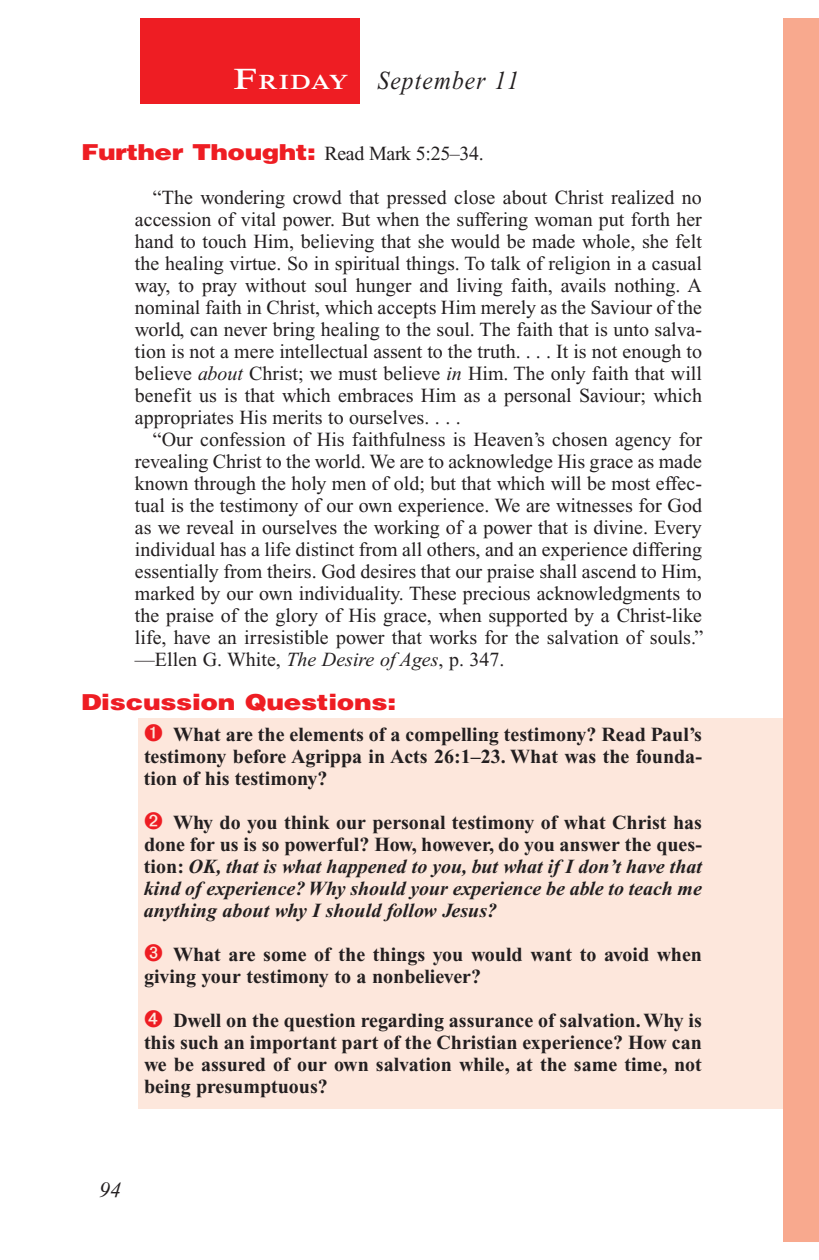
<style>
.page{position:relative;width:819px;height:1260px;background:#fff}
.page>*{position:absolute;margin:0;border:0;box-sizing:border-box;transform-origin:0 0}
.Lesson_Dates{font:italic 26px "Times New Roman PS Std";letter-spacing:.05em;color:#231f20;scale:.9 1}
.Question{font:900 22px "Helvetica LT Std";letter-spacing:-.01em;color:#ee1d23;scale:1.2 1}
.t1{font:italic 22px "Times New Roman PS Std";color:#231f20}
.Daily_Header{font:600 21px "Times NRMT Std";letter-spacing:.035em;color:#fff;scale:1.1 1}
.Body{font:20px/22px "Times New Roman PS Std";color:#231f20;text-align:justify}
.Body_SB{font:20px/22px "Times New Roman PS Std";color:#231f20;text-align:justify}
.Numbered_Bullet_List{font:700 20px/22px "Times New Roman PS Std";color:#231f20;text-align:justify}
.Numbered_Bullet_List-2{font:italic 700 20px/22px "Times New Roman PS Std";color:#231f20;text-align:justify}
.Question_NO_SB{font:20px "Times New Roman PS Std";letter-spacing:-.02em;color:#231f20}
.s1{font-size:30px}
.s2{font-family:"Helvetica LT Std";font-weight:900;font-size:22px;color:#ee1d23}
.s3{font-style:italic}
.s4{font-style:normal}
</style>
<div class="page">
<div style="left:783px;top:18px;width:36px;height:1224px;background:#f8a98e"></div>
<div style="left:140px;top:18px;width:220px;height:86px;background:#ee1d23"></div>
<div style="left:139px;top:719px;width:644px;height:390px;background:#fde7dc"></div>
<p class="Daily_Header" style="left:234px;top:70px;width:106px"><span class="s1">F</span>riday</p>
<p class="Lesson_Dates" style="left:378px;top:66px;width:159px">September 11</p>
<p class="Question_NO_SB" style="left:81px;top:142px;width:404px"><span class="s2">Further Thought:</span> Read Mark 5:25–34.</p>
<p class="Body_SB" style="left:135px;top:186px;width:569px;text-indent:18px">“The wondering crowd that pressed close about Christ realized no accession of vital power. But when the suffering woman put forth her hand to touch Him, believing that she would be made whole, she felt the healing virtue. So in spiritual things. To talk of religion in a casual way, to pray without soul hunger and living faith, avails nothing. A nominal faith in Christ, which accepts Him merely as the Saviour of the world, can never bring healing to the soul. The faith that is unto salva&shy;tion is not a mere intellectual assent to the truth. . . . It is not enough to believe <span class="s3">about</span> Christ; we must believe <span class="s3">in</span> Him. The only faith that will benefit us is that which embraces Him as a personal Saviour; which appropriates His merits to ourselves. . . .</p>
<p class="Body" style="left:135px;top:428px;width:570px;text-indent:18px">“Our confession of His faithfulness is Heaven’s chosen agency for revealing Christ to the world. We are to acknowledge His grace as made known through the holy men of old; but that which will be most effec&shy;tual is the testimony of our own experience. We are witnesses for God as we reveal in ourselves the working of a power that is divine. Every individual has a life distinct from all others, and an experience differing essentially from theirs. God desires that our praise shall ascend to Him, marked by our own individuality. These precious acknowledgments to the praise of the glory of His grace, when supported by a Christ-like life, have an irresistible power that works for the salvation of souls.” —Ellen G. White, <span class="s3">The Desire of Ages</span>, p. 347.</p>
<p class="Question" style="left:81px;top:688px;width:264px">Discussion Questions:</p>
<p class="Numbered_Bullet_List" style="left:144px;top:723px;width:560px;text-indent:29px">What are the elements of a compelling testimony? Read Paul’s testimony before Agrippa in Acts 26:1–23. What was the founda&shy;tion of his testimony?</p>
<p class="Numbered_Bullet_List-2" style="left:144px;top:811px;width:560px;text-indent:29px"><span class="s4">Why do you think our personal testimony of what Christ has done for us is so powerful? How, however, do you answer the ques&shy;tion:</span> OK, that is what happened to you, but what if I don’t have that kind of experience? Why should your experience be able to teach me anything about why I should follow Jesus?</p>
<p class="Numbered_Bullet_List" style="left:144px;top:943px;width:560px;text-indent:29px">What are some of the things you would want to avoid when giving your testimony to a nonbeliever?</p>
<p class="Numbered_Bullet_List" style="left:144px;top:1009px;width:559px;text-indent:29px">Dwell on the question regarding assurance of salvation. Why is this such an important part of the Christian experience? How can we be assured of our own salvation while, at the same time, not being presumptuous?</p>
<p class="t1" style="left:99px;top:1178px;width:23px">94</p>
</div>
